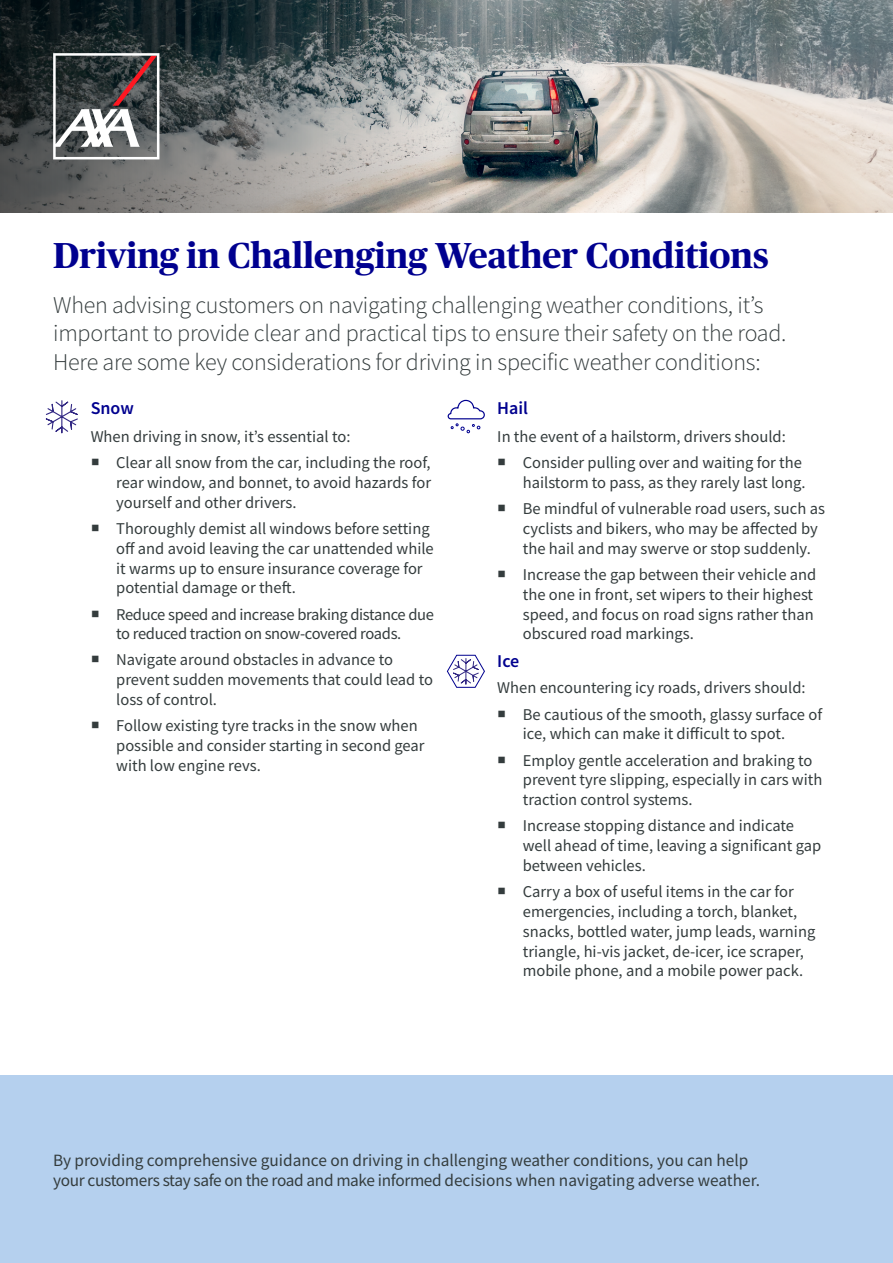
<style>
.page{position:relative;width:893px;height:1263px;background:#fff}
.page>*{position:absolute;margin:0;border:0;box-sizing:border-box;transform-origin:0 0}
._1_-_A4_-_TITLE_-_Page{font:700 36px "Publico Headline";color:#00008f}
._2_-_A4_-_INTRO{font:300 24px/28.8px "Source Sans Pro";letter-spacing:-.01em;color:#343c3d}
._3_-_A4_-_SUB-HEADER{font:600 18px "Source Sans Pro";color:#00008f}
._4_-_A4_-_COPY_-_11pt{font:600 18px "Source Sans Pro";color:#00008f}
._4_-_A4_-_COPY_-_11pt-2{font:17.25px/20.7px "Source Sans Pro";color:#343c3d}
._4_-_A4_-_COPY_-_11pt-3{font:16.5px/19.8px "Source Sans Pro";color:#343c3d}
._4_-_A4_-_COPY_-_11pt-4{font:16.5px/19.8px "Source Sans Pro";letter-spacing:-.02em;color:#343c3d;text-align:center}
</style>
<div class="page">
<img style="left:486px;top:0;width:407px;height:213px">
<svg style="left:0;top:0;width:486px;height:213px;background:#696e6f"></svg>
<svg style="left:45px;top:400px;width:33px;height:34px"></svg>
<svg style="left:447px;top:399px;width:38px;height:34px"></svg>
<svg style="left:446px;top:654px;width:39px;height:34px"></svg>
<svg style="left:53px;top:53px;width:106px;height:106px"></svg>
<div style="left:0;top:1076px;width:893px;height:187px;background:#b5d0ee"></div>
<p class="_1_-_A4_-_TITLE_-_Page" style="left:53px;top:230px;width:717px">Driving in Challenging Weather Conditions</p>
<p class="_2_-_A4_-_INTRO" style="left:53px;top:290px;width:735px">When advising customers on navigating challenging weather conditions, it’s important to provide clear and practical tips to ensure their safety on the road.<br>Here are some key considerations for driving in specific weather conditions:</p>
<p class="_3_-_A4_-_SUB-HEADER" style="left:91px;top:396px;width:45px">Snow</p>
<p class="_4_-_A4_-_COPY_-_11pt-3" style="left:91px;top:426px;width:261px">When driving in snow, it’s essential to:</p>
<p class="_4_-_A4_-_COPY_-_11pt-3" style="left:116px;top:453px;width:316px;text-align:justify;text-indent:-26px">○ Clear all snow from the car, including the roof, rear window, and bonnet, to avoid hazards for yourself and other drivers.</p>
<p class="_4_-_A4_-_COPY_-_11pt-3" style="left:116px;top:518px;width:319px;text-indent:-26px">○ Thoroughly demist all windows before setting off and avoid leaving the car unattended while it warms up to ensure insurance coverage for potential damage or theft.</p>
<p class="_4_-_A4_-_COPY_-_11pt-4" style="left:91px;top:604px;width:345px">○ Reduce speed and increase braking distance due to reduced traction on snow-covered roads.</p>
<p class="_4_-_A4_-_COPY_-_11pt-3" style="left:116px;top:650px;width:318px;text-indent:-26px">○ Navigate around obstacles in advance to prevent sudden movements that could lead to loss of control.</p>
<p class="_4_-_A4_-_COPY_-_11pt-3" style="left:116px;top:716px;width:310px;text-indent:-26px">○ Follow existing tyre tracks in the snow when possible and consider starting in second gear with low engine revs.</p>
<p class="_3_-_A4_-_SUB-HEADER" style="left:497px;top:396px;width:32px">Hail</p>
<p class="_4_-_A4_-_COPY_-_11pt-3" style="left:497px;top:426px;width:290px">In the event of a hailstorm, drivers should:</p>
<p class="_4_-_A4_-_COPY_-_11pt-3" style="left:497px;top:453px;width:310px;text-align:right">○ Consider pulling over and waiting for the hailstorm to pass, as they rarely last long.</p>
<p class="_4_-_A4_-_COPY_-_11pt-3" style="left:523px;top:499px;width:304px;text-indent:-26px">○ Be mindful of vulnerable road users, such as cyclists and bikers, who may be affected by the hail and may swerve or stop suddenly.</p>
<p class="_4_-_A4_-_COPY_-_11pt-3" style="left:523px;top:564px;width:295px;text-indent:-26px">○ Increase the gap between their vehicle and the one in front, set wipers to their highest speed, and focus on road signs rather than obscured road markings.</p>
<p class="_4_-_A4_-_COPY_-_11pt" style="left:497px;top:649px;width:24px">Ice</p>
<p class="_4_-_A4_-_COPY_-_11pt-3" style="left:497px;top:678px;width:310px">When encountering icy roads, drivers should:</p>
<p class="_4_-_A4_-_COPY_-_11pt-3" style="left:523px;top:704px;width:301px;text-indent:-26px">○ Be cautious of the smooth, glassy surface of ice, which can make it difficult to spot.</p>
<p class="_4_-_A4_-_COPY_-_11pt-3" style="left:523px;top:750px;width:301px;text-indent:-26px">○ Employ gentle acceleration and braking to prevent tyre slipping, especially in cars with traction control systems.</p>
<p class="_4_-_A4_-_COPY_-_11pt-3" style="left:523px;top:816px;width:300px;text-indent:-26px">○ Increase stopping distance and indicate well ahead of time, leaving a significant gap between vehicles.</p>
<p class="_4_-_A4_-_COPY_-_11pt-3" style="left:523px;top:882px;width:294px;text-indent:-26px">○ Carry a box of useful items in the car for emergencies, including a torch, blanket, snacks, bottled water, jump leads, warning triangle, hi-vis jacket, de-icer, ice scraper, mobile phone, and a mobile power pack.</p>
<p class="_4_-_A4_-_COPY_-_11pt-2" style="left:53px;top:1149px;width:708px">By providing comprehensive guidance on driving in challenging weather conditions, you can help your customers stay safe on the road and make informed decisions when navigating adverse weather.</p>
</div>
